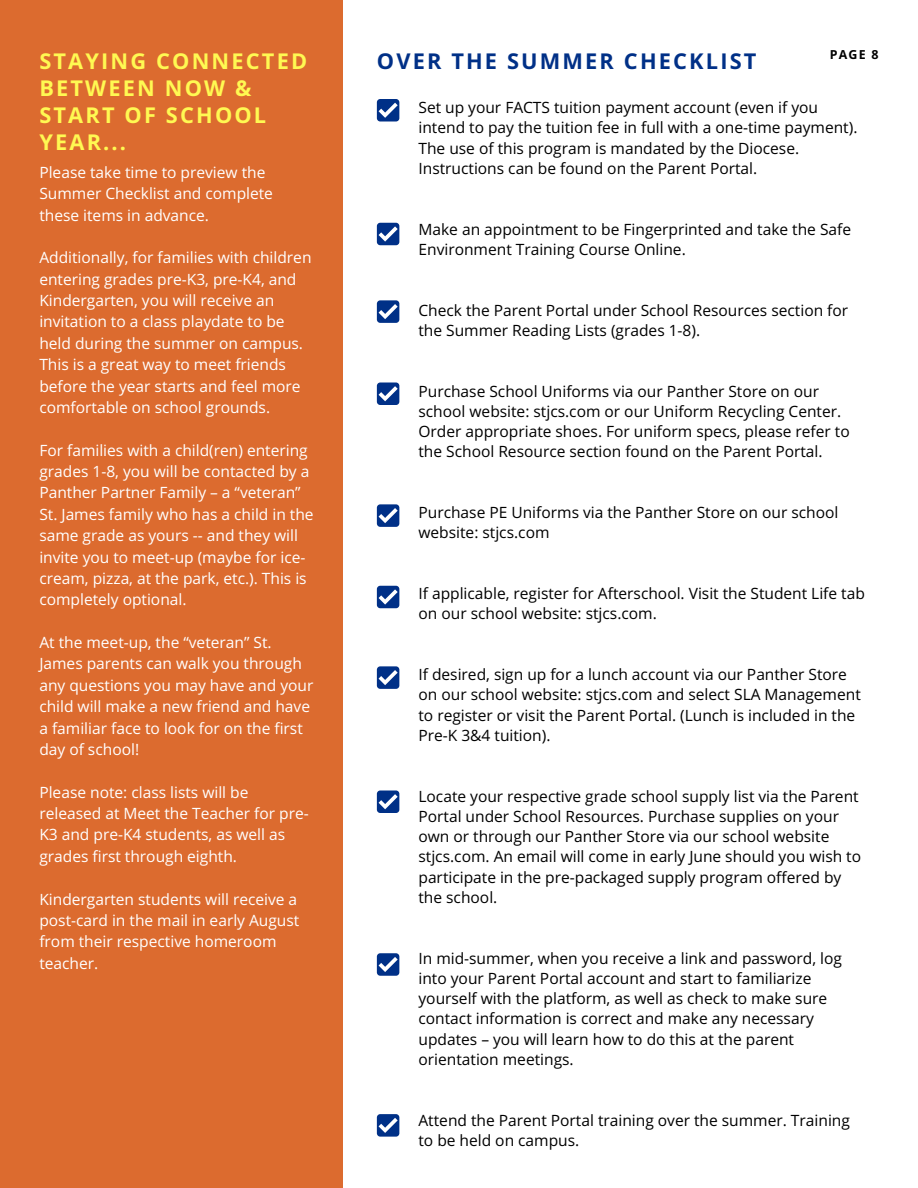
<style>
.page{position:relative;width:918px;height:1188px;background:#fff}
.page>*{position:absolute;margin:0;border:0;box-sizing:border-box;transform-origin:0 0}
.t1{font:700 21.75px/27px "Open Sans";letter-spacing:.1em;color:#fff952}
.t2{font:700 21.75px "Open Sans";letter-spacing:.1em;color:#003087}
.t3{font:15.6px/20.2px "Open Sans";color:#000}
.t4{font:15.6px/21.3px "Open Sans";color:#fff}
.t5{font:700 12.45px "Open Sans";color:#000}
</style>
<div class="page">
<div style="left:0;top:0;width:343px;height:1188px;background:#dc6b2f"></div>
<div style="left:377px;top:99px;width:22px;height:22px;background:#003087;border-radius:3px"></div>
<svg style="left:379px;top:103px;width:19px;height:15px"></svg>
<div style="left:377px;top:223px;width:22px;height:22px;background:#003087;border-radius:3px"></div>
<svg style="left:379px;top:226px;width:19px;height:16px"></svg>
<div style="left:377px;top:300px;width:22px;height:23px;background:#003087;border-radius:3px"></div>
<svg style="left:379px;top:304px;width:19px;height:15px"></svg>
<div style="left:377px;top:504px;width:22px;height:23px;background:#003087;border-radius:3px"></div>
<svg style="left:379px;top:508px;width:19px;height:15px"></svg>
<div style="left:377px;top:382px;width:22px;height:23px;background:#003087;border-radius:3px"></div>
<svg style="left:379px;top:386px;width:19px;height:15px"></svg>
<div style="left:377px;top:1114px;width:22px;height:23px;background:#003087;border-radius:3px"></div>
<svg style="left:379px;top:1118px;width:19px;height:15px"></svg>
<div style="left:377px;top:586px;width:22px;height:22px;background:#003087;border-radius:3px"></div>
<svg style="left:379px;top:589px;width:19px;height:16px"></svg>
<div style="left:377px;top:666px;width:22px;height:23px;background:#003087;border-radius:3px"></div>
<svg style="left:379px;top:670px;width:19px;height:15px"></svg>
<div style="left:377px;top:791px;width:22px;height:22px;background:#003087;border-radius:3px"></div>
<svg style="left:379px;top:794px;width:19px;height:15px"></svg>
<div style="left:377px;top:953px;width:22px;height:23px;background:#003087;border-radius:3px"></div>
<svg style="left:379px;top:957px;width:19px;height:15px"></svg>
<h1 class="t1" style="left:39px;top:47px;width:269px">STAYING CONNECTED<br>BETWEEN NOW &amp;<br>START OF SCHOOL<br>YEAR...</h1>
<p class="t5" style="left:830px;top:46px;width:50px">PAGE 8</p>
<p class="t4" style="left:39px;top:161px;width:235px">Please take time to preview the<br>Summer Checklist and complete these items in advance.</p>
<p class="t4" style="left:39px;top:247px;width:274px">Additionally, for families with children entering grades pre-K3, pre-K4, and Kindergarten, you will receive an invitation to a class playdate to be held during the summer on campus.<br>This is a great way to meet friends before the year starts and feel more comfortable on school grounds.</p>
<p class="t4" style="left:39px;top:439px;width:276px">For families with a child(ren) entering grades 1-8, you will be contacted by a Panther Partner Family – a “veteran” St. James family who has a child in the same grade as yours -- and they will invite you to meet-up (maybe for ice&shy;cream, pizza, at the park, etc.). This is completely optional.</p>
<p class="t4" style="left:39px;top:631px;width:276px">At the meet-up, the “veteran” St.<br>James parents can walk you through any questions you may have and your child will make a new friend and have a familiar face to look for on the first day of school!</p>
<p class="t4" style="left:39px;top:781px;width:271px">Please note: class lists will be released at Meet the Teacher for pre-<br>K3 and pre-K4 students, as well as grades first through eighth.</p>
<p class="t4" style="left:39px;top:888px;width:262px">Kindergarten students will receive a post-card in the mail in early August from their respective homeroom teacher.</p>
<h1 class="t2" style="left:377px;top:46px;width:381px">OVER THE SUMMER CHECKLIST</h1>
<p class="t3" style="left:418px;top:97px;width:441px">Set up your FACTS tuition payment account (even if you intend to pay the tuition fee in full with a one-time payment).<br>The use of this program is mandated by the Diocese.<br>Instructions can be found on the Parent Portal.</p>
<p class="t3" style="left:418px;top:219px;width:434px">Make an appointment to be Fingerprinted and take the Safe<br>Environment Training Course Online.</p>
<p class="t3" style="left:418px;top:300px;width:431px">Check the Parent Portal under School Resources section for the Summer Reading Lists (grades 1-8).</p>
<p class="t3" style="left:418px;top:381px;width:433px">Purchase School Uniforms via our Panther Store on our school website: stjcs.com or our Uniform Recycling Center.<br>Order appropriate shoes. For uniform specs, please refer to the School Resource section found on the Parent Portal.</p>
<p class="t3" style="left:418px;top:502px;width:422px">Purchase PE Uniforms via the Panther Store on our school website: stjcs.com</p>
<p class="t3" style="left:418px;top:583px;width:448px">If applicable, register for Afterschool. Visit the Student Life tab on our school website: stjcs.com.</p>
<p class="t3" style="left:418px;top:664px;width:444px">If desired, sign up for a lunch account via our Panther Store on our school website: stjcs.com and select SLA Management to register or visit the Parent Portal. (Lunch is included in the Pre-K 3&amp;4 tuition).</p>
<p class="t3" style="left:418px;top:786px;width:444px">Locate your respective grade school supply list via the Parent Portal under School Resources. Purchase supplies on your own or through our Panther Store via our school website stjcs.com. An email will come in early June should you wish to participate in the pre-packaged supply program offered by the school.</p>
<p class="t3" style="left:418px;top:948px;width:425px">In mid-summer, when you receive a link and password, log into your Parent Portal account and start to familiarize yourself with the platform, as well as check to make sure contact information is correct and make any necessary updates – you will learn how to do this at the parent orientation meetings.</p>
<p class="t3" style="left:418px;top:1110px;width:433px">Attend the Parent Portal training over the summer. Training to be held on campus.</p>
</div>
